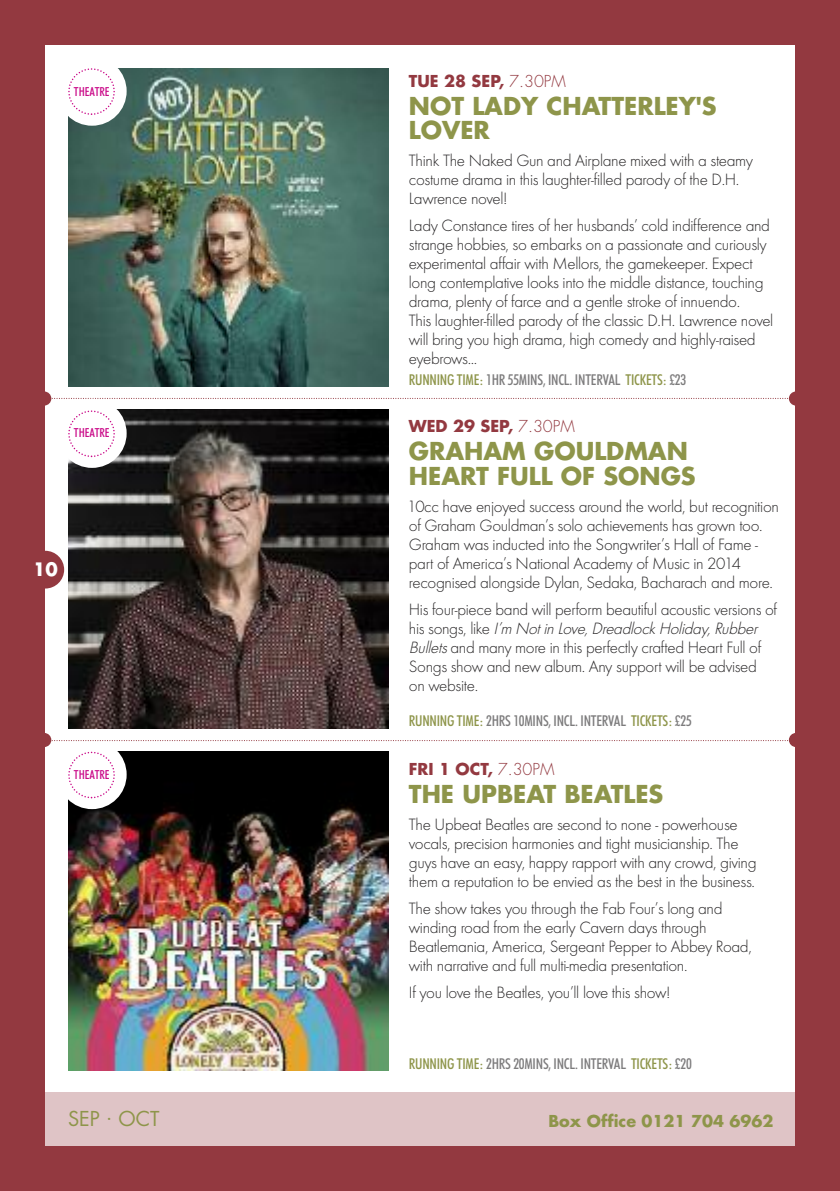
<style>
.page{position:relative;width:840px;height:1191px;background:#fff}
.page>*{position:absolute;margin:0;border:0;box-sizing:border-box;transform-origin:0 0}
.t1{font:700 24px/24px "Futura";color:#8e954a}
.t2{font:20px "Futura";color:#8e954a}
.t3{font:700 18px "Futura";color:#fff}
.t4{font:300 17px/19px "Futura T";letter-spacing:-.02em;color:#272526}
.t5{font:700 16px "Futura";color:#933940}
.t6{font:700 16px "Futura";color:#8e954a}
.t7{font:500 condensed 15px "Futura BT";letter-spacing:-.015em;color:#7d7c7d}
.t8{font:500 condensed 12.4px "Futura BT";color:#ca0b89}
.s1{font-weight:300}
.s2{color:#8e954a}
.s3{font-style:italic}
</style>
<div class="page">
<div style="left:0;top:0;width:839px;height:1191px;background:#933940"></div>
<div style="left:46px;top:45px;width:748px;height:1061px;background:#fff"></div>
<div style="left:26px;top:551px;width:38px;height:37px;background:#933940;border-radius:50%"></div>
<div style="left:46px;top:1092px;width:748px;height:53px;background:#dfc4c6"></div>
<img style="left:68px;top:410px;width:320px;height:318px">
<img style="left:68px;top:751px;width:320px;height:319px">
<img style="left:68px;top:68px;width:320px;height:319px">
<svg style="left:51px;top:398px;width:737px;height:1px"></svg>
<div style="left:57px;top:57px;width:70px;height:69px;background:#fff;border-radius:50%"></div>
<svg style="left:68px;top:68px;width:47px;height:47px"></svg>
<div style="left:57px;top:399px;width:70px;height:69px;background:#fff;border-radius:50%"></div>
<svg style="left:68px;top:410px;width:47px;height:48px"></svg>
<div style="left:57px;top:740px;width:70px;height:69px;background:#fff;border-radius:50%"></div>
<svg style="left:68px;top:751px;width:47px;height:48px"></svg>
<div style="left:37px;top:391px;width:14px;height:14px;background:#933940;border-radius:50%"></div>
<div style="left:37px;top:733px;width:14px;height:14px;background:#933940;border-radius:50%"></div>
<svg style="left:51px;top:740px;width:737px;height:1px"></svg>
<div style="left:788px;top:391px;width:14px;height:14px;background:#933940;border-radius:50%"></div>
<div style="left:788px;top:733px;width:14px;height:14px;background:#933940;border-radius:50%"></div>
<p class="t8" style="left:74px;top:86px;width:37px">THEATRE</p>
<p class="t8" style="left:74px;top:427px;width:37px">THEATRE</p>
<p class="t3" style="left:33px;top:561px;width:26px">10</p>
<p class="t8" style="left:74px;top:769px;width:37px">THEATRE</p>
<p class="t5" style="left:408px;top:74px;width:158px">TUE 28 SEP, <span class="s1">7.30PM</span></p>
<h1 class="t1" style="left:408px;top:96px;width:309px">NOT LADY CHATTERLEY'S<br>LOVER</h1>
<p class="t4" style="left:408px;top:151px;width:345px">Think The Naked Gun and Airplane mixed with a steamy costume drama in this laughter-filled parody of the D.H.<br>Lawrence novel!</p>
<p class="t4" style="left:408px;top:216px;width:366px">Lady Constance tires of her husbands’ cold indifference and strange hobbies, so embarks on a passionate and curiously experimental affair with Mellors, the gamekeeper. Expect long contemplative looks into the middle distance, touching drama, plenty of farce and a gentle stroke of innuendo.<br>This laughter-filled parody of the classic D.H. Lawrence novel will bring you high drama, high comedy and highly-raised eyebrows...</p>
<p class="t7" style="left:408px;top:373px;width:279px"><span class="s2">RUNNING TIME:</span> 1HR 55MINS, INCL. INTERVAL <span class="s2">TICKETS:</span> £23</p>
<p class="t5" style="left:408px;top:419px;width:167px">WED 29 SEP, <span class="s1">7.30PM</span></p>
<h1 class="t1" style="left:408px;top:441px;width:288px">GRAHAM GOULDMAN<br>HEART FULL OF SONGS</h1>
<p class="t4" style="left:407px;top:496px;width:373px">10cc have enjoyed success around the world, but recognition of Graham Gouldman’s solo achievements has grown too.<br>Graham was inducted into the Songwriter’s Hall of Fame - part of America’s National Academy of Music in 2014 recognised alongside Dylan, Sedaka, Bacharach and more.</p>
<p class="t4" style="left:408px;top:599px;width:369px">His four-piece band will perform beautiful acoustic versions of his songs, like <span class="s3">I’m Not in Love, Dreadlock Holiday, Rubber Bullets</span>and many more in this perfectly crafted Heart Full of Songs show and new album. Any support will be advised<br>on website.</p>
<p class="t7" style="left:408px;top:715px;width:284px"><span class="s2">RUNNING TIME:</span> 2HRS 10MINS, INCL. INTERVAL <span class="s2">TICKETS:</span> £25</p>
<p class="t5" style="left:408px;top:761px;width:147px">FRI 1 OCT, <span class="s1">7.30PM</span></p>
<h1 class="t1" style="left:408px;top:784px;width:256px">THE UPBEAT BEATLES</h1>
<p class="t4" style="left:408px;top:814px;width:349px">The Upbeat Beatles are second to none - powerhouse vocals, precision harmonies and tight musicianship. The guys have an easy, happy rapport with any crowd, giving them a reputation to be envied as the best in the business.</p>
<p class="t4" style="left:408px;top:898px;width:344px">The show takes you through the Fab Four’s long and winding road from the early Cavern days through Beatlemania, America, Sergeant Pepper to Abbey Road, with narrative and full multi-media presentation.</p>
<p class="t4" style="left:408px;top:982px;width:263px">If you love the Beatles, you’ll love this show!</p>
<p class="t7" style="left:408px;top:1057px;width:284px"><span class="s2">RUNNING TIME:</span> 2HRS 20MINS, INCL. INTERVAL <span class="s2">TICKETS:</span> £20</p>
<p class="t2" style="left:68px;top:1109px;width:93px">SEP · OCT</p>
<p class="t6" style="left:548px;top:1113px;width:226px">Box Office 0121 704 6962</p>
</div>
